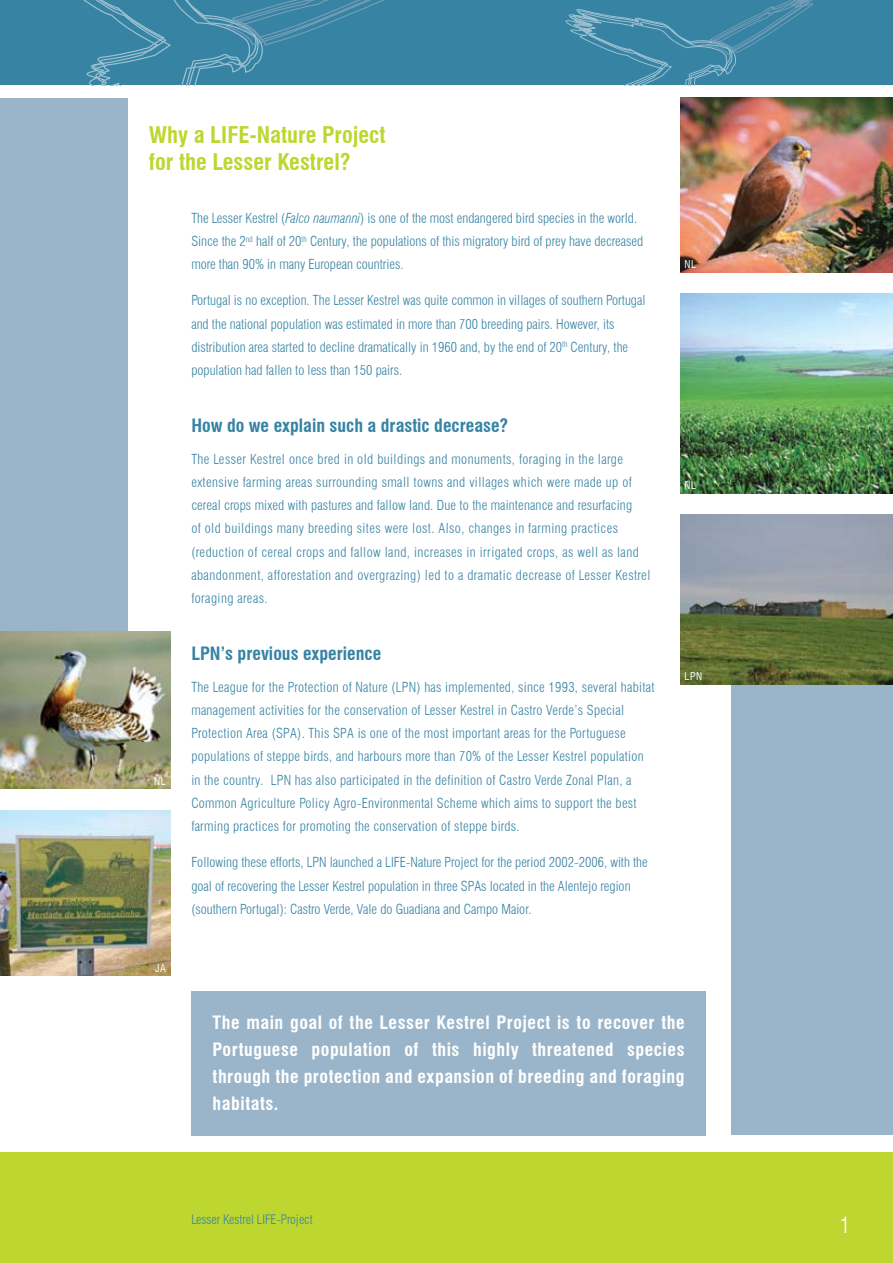
<style>
.page{position:relative;width:893px;height:1263px;background:#fff}
.page>*{position:absolute;margin:0;border:0;box-sizing:border-box;transform-origin:0 0}
.t1{font:700 condensed 22.5px/27px "Swiss 721 BT";color:#bed630}
.t2{font:700 condensed 18px/27px "Swiss 721 BT";letter-spacing:.03em;color:#fff;text-align:justify}
.t3{font:700 condensed 18px "Swiss 721 BT";color:#3683a4}
.t4{font:300 condensed 13.5px/23.2px "Swiss 721 BT";letter-spacing:.02em;color:#3683a4}
.t5{font:300 condensed 13.5px/23.2px "Swiss 721 BT";color:#3683a4}
.t6{font:300 condensed 12.75px "Swiss 721 BT";color:#3683a4}
.t7{font:condensed 10.5px "Swiss 721 BT";letter-spacing:.04em;color:#fff}
.s1{font-style:italic}
</style>
<div class="page">
<div style="left:0;top:1152px;width:893px;height:111px;background:#bed630"></div>
<div style="left:731px;top:665px;width:162px;height:470px;background:#9ab5c9"></div>
<div style="left:0;top:98px;width:128px;height:536px;background:#9ab5c9"></div>
<div style="left:191px;top:991px;width:515px;height:144px;background:#9ab5c9"></div>
<img style="left:680px;top:98px;width:213px;height:174px">
<img style="left:680px;top:293px;width:213px;height:200px">
<img style="left:680px;top:514px;width:213px;height:171px">
<img style="left:0;top:631px;width:170px;height:158px">
<img style="left:0;top:810px;width:170px;height:166px">
<div style="left:0;top:0;width:893px;height:85px;background:#3683a4"></div>
<svg style="left:83px;top:0;width:302px;height:85px"></svg>
<svg style="left:565px;top:0;width:248px;height:85px"></svg>
<p class="t1" style="left:149px;top:121px;width:238px">Why a LIFE-Nature Project for the Lesser Kestrel?</p>
<p class="t5" style="left:191px;top:206px;width:453px">The Lesser Kestrel (<span class="s1">Falco naumanni</span>) is one of the most endangered bird species in the world.<br>Since the 2<sup>nd</sup> half of 20<sup>th</sup> Century, the populations of this migratory bird of prey have decreased more than 90% in many European countries.</p>
<p class="t5" style="left:191px;top:289px;width:456px">Portugal is no exception. The Lesser Kestrel was quite common in villages of southern Portugal and the national population was estimated in more than 700 breeding pairs. However, its distribution area started to decline dramatically in 1 960 and, by the end of 20<sup>th</sup> Century, the population had fallen to less than 1 50 pairs.</p>
<p class="t7" style="left:154px;top:774px;width:13px">NL</p>
<p class="t7" style="left:155px;top:961px;width:12px">JA</p>
<p class="t3" style="left:191px;top:415px;width:319px">How do we explain such a drastic decrease?</p>
<p class="t4" style="left:191px;top:447px;width:461px">The Lesser Kestrel once bred in old buildings and monuments, foraging in the large extensive farming areas surrounding small towns and villages which were made up of cereal crops mixed with pastures and fallow land. Due to the maintenance and resurfacing<br>of old buildings many breeding sites were lost. Also, changes in farming practices (reduction of cereal crops and fallow land, increases in irrigated crops, as well as land abandonment, afforestation and overgrazing) led to a dramatic decrease of Lesser Kestrel foraging areas.</p>
<p class="t3" style="left:191px;top:643px;width:191px">LPN’s previous experience</p>
<p class="t4" style="left:191px;top:675px;width:465px">The League for the Protection of Nature (LPN) has implemented, since 1 993, several habitat management activities for the conservation of Lesser Kestrel in Castro Verde’s Special Protection Area (SPA). This SPA is one of the most important areas for the Portuguese populations of steppe birds, and harbours more than 70% of the Lesser Kestrel population in the country. LPN has also participated in the definition of Castro Verde Zonal Plan, a Common Agriculture Policy Agro-Environmental Scheme which aims to support the best farming practices for promoting the conservation of steppe birds.</p>
<p class="t5" style="left:191px;top:851px;width:458px">Following these efforts, LPN launched a LIFE-Nature Project for the period 2002-2006, with the goal of recovering the Lesser Kestrel population in three SPAs located in the Alentejo region (southern Portugal): Castro Verde, Vale do Guadiana and Campo Maior.</p>
<p class="t7" style="left:685px;top:258px;width:13px">NL</p>
<p class="t7" style="left:685px;top:479px;width:13px">NL</p>
<p class="t7" style="left:685px;top:670px;width:19px">LPN</p>
<p class="t2" style="left:213px;top:1009px;width:474px">The main goal of the Lesser Kestrel Project is to recover the Portuguese population of this highly threatened species through the protection and expansion of breeding and foraging habitats.</p>
<p class="t6" style="left:191px;top:1212px;width:123px">Lesser Kestrel LIFE-Project</p>
</div>
